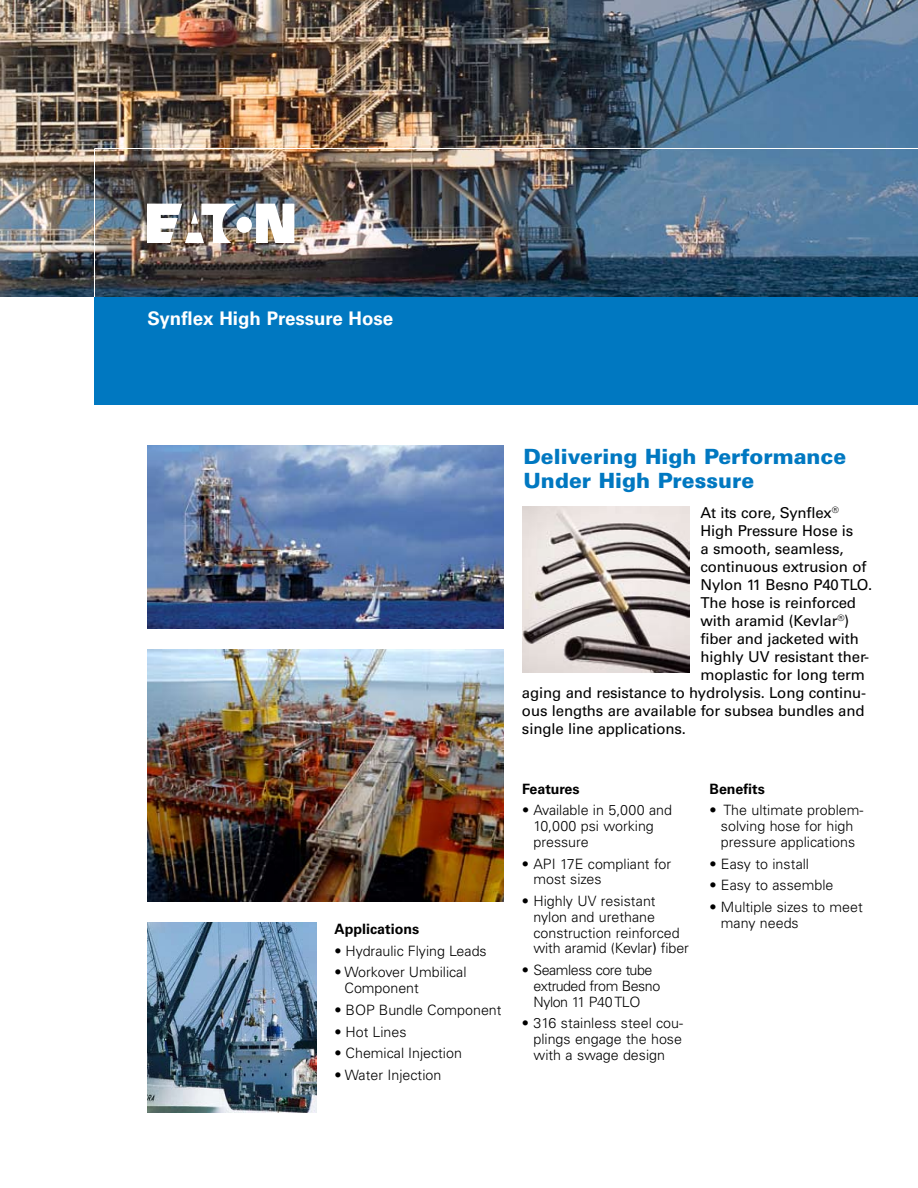
<style>
.page{position:relative;width:918px;height:1188px;background:#fff}
.page>*{position:absolute;margin:0;border:0;box-sizing:border-box;transform-origin:0 0}
.t1{font:900 21px/24px "Univers";color:#0078c1}
.t2{font:700 18.75px "Univers";color:#fff}
.t3{font:15px "Univers";letter-spacing:-.01em;color:#000}
.t4{font:300 14.25px/15.8px "Univers";color:#000}
.t5{font:300 14.25px/15.8px "Univers";letter-spacing:-.03em;color:#000}
.t6{font:700 14.25px "Univers";color:#000}
.s1{font-weight:400}
</style>
<div class="page">
<img style="left:0;top:0;width:918px;height:297px">
<div style="left:94px;top:297px;width:824px;height:108px;background:#0078c1"></div>
<hr style="left:94px;top:148px;width:824px;height:1px;background:#fff">
<hr style="left:94px;top:148px;width:1px;height:149px;background:#fff">
<div style="left:236px;top:217px;width:16px;height:16px;background:#fff;border-radius:50%"></div>
<svg style="left:256px;top:204px;width:38px;height:39px"></svg>
<img style="left:147px;top:204px;width:91px;height:39px">
<img style="left:522px;top:507px;width:168px;height:165px">
<img style="left:147px;top:446px;width:357px;height:182px">
<img style="left:147px;top:922px;width:169px;height:191px">
<img style="left:147px;top:650px;width:357px;height:252px">
<h2 class="t2" style="left:147px;top:308px;width:247px">Synflex High Pressure Hose</h2>
<p class="t6" style="left:334px;top:920px;width:86px">Applications</p>
<p class="t4" style="left:334px;top:943px;width:154px">• Hydraulic Flying Leads</p>
<p class="t4" style="left:345px;top:964px;width:124px;text-indent:-10px">• Workover Umbilical<br>Component</p>
<p class="t4" style="left:335px;top:1002px;width:169px">• BOP Bundle Component</p>
<p class="t4" style="left:335px;top:1024px;width:74px">• Hot Lines</p>
<p class="t4" style="left:335px;top:1045px;width:129px">• Chemical Injection</p>
<p class="t4" style="left:335px;top:1067px;width:108px">• Water Injection</p>
<h1 class="t1" style="left:524px;top:444px;width:324px">Delivering High Performance<br>Under High Pressure</h1>
<p class="t3" style="left:700px;top:504px;width:140px">At its core, Synflex<sup>®</sup></p>
<p class="t3" style="left:700px;top:522px;width:154px">High Pressure Hose is</p>
<p class="t3" style="left:700px;top:540px;width:145px">a smooth, seamless,</p>
<p class="t3" style="left:700px;top:558px;width:167px">continuous extrusion of</p>
<p class="t3" style="left:700px;top:576px;width:173px">Nylon 11 Besno P40 TLO.</p>
<p class="t3" style="left:700px;top:594px;width:157px">The hose is reinforced</p>
<p class="t3" style="left:700px;top:612px;width:150px">with aramid (Kevlar<sup>®</sup>)</p>
<p class="t3" style="left:700px;top:630px;width:160px">fiber and jacketed with</p>
<p class="t3" style="left:700px;top:648px;width:170px">highly UV resistant ther-</p>
<p class="t3" style="left:700px;top:666px;width:166px">moplastic for long term</p>
<p class="t3" style="left:522px;top:684px;width:346px">aging and resistance to hydrolysis. Long continu-</p>
<p class="t3" style="left:522px;top:702px;width:344px">ous lengths are available for subsea bundles and</p>
<p class="t3" style="left:522px;top:720px;width:165px">single line applications.</p>
<p class="t6" style="left:522px;top:780px;width:59px">Features</p>
<p class="t4" style="left:533px;top:803px;width:140px;text-indent:-11px">• Available in 5,000 and<br>10,000 psi working pressure</p>
<p class="t4" style="left:533px;top:856px;width:139px;text-indent:-11px">• API 17E compliant for most sizes</p>
<p class="t4" style="left:533px;top:893px;width:157px;text-indent:-11px">• Highly UV resistant nylon and urethane construction reinforced with aramid (Kevlar<span class="s1">)</span> fiber</p>
<p class="t5" style="left:533px;top:962px;width:128px;text-indent:-11px">• Seamless core tube extruded from Besno<br>Nylon 11 P40 TLO</p>
<p class="t4" style="left:533px;top:1016px;width:151px;text-align:justify;text-indent:-11px">• 316 stainless steel cou&shy;plings engage the hose with a swage design</p>
<p class="t6" style="left:710px;top:780px;width:57px">Benefits</p>
<p class="t4" style="left:710px;top:803px;width:156px;text-align:center">• The ultimate problem&shy;solving hose for high pressure applications</p>
<p class="t4" style="left:710px;top:856px;width:101px">• Easy to install</p>
<p class="t4" style="left:710px;top:878px;width:125px">• Easy to assemble</p>
<p class="t4" style="left:721px;top:899px;width:143px;text-indent:-11px">• Multiple sizes to meet many needs</p>
</div>
